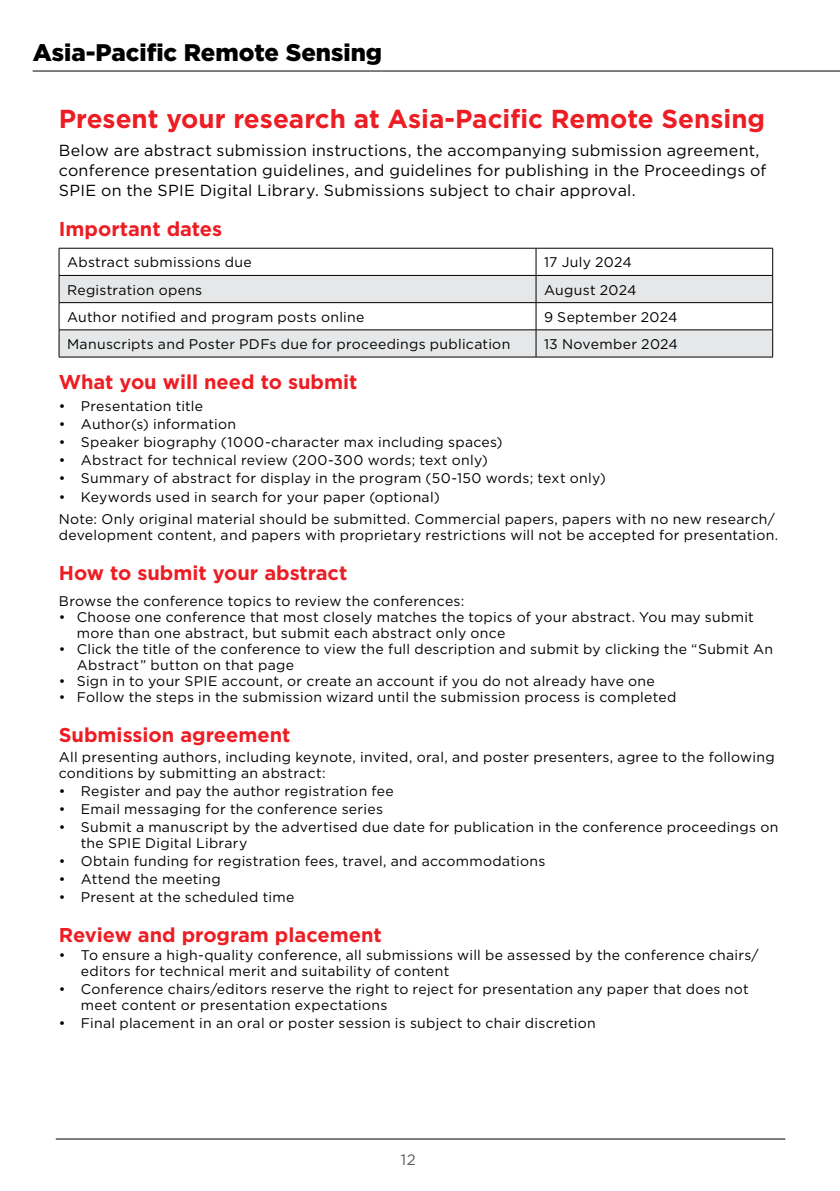
<style>
.page{position:relative;width:840px;height:1191px;background:#fff}
.page>*{position:absolute;margin:0;border:0;box-sizing:border-box;transform-origin:0 0}
.t1{font:700 26px "Gotham";color:#ed1d24}
.t2{font:900 24px "Gotham";color:#000}
.t3{font:700 20px "Gotham";color:#ed1d24}
.t4{font:16px/20px "Gotham";letter-spacing:.015em;color:#000}
.t5{font:15px "Gotham";color:#58595b}
.t6{font:14px/16px "Gotham";letter-spacing:.02em;color:#000}
</style>
<div class="page">
<hr style="left:56px;top:1138px;width:728px;height:1px;background:#000">
<svg style="left:60px;top:276px;width:711px;height:81px;fill:#e6e7e8"></svg>
<hr style="left:59px;top:248px;width:476px;height:1px;background:#000">
<hr style="left:535px;top:248px;width:237px;height:1px;background:#000">
<hr style="left:59px;top:275px;width:476px;height:1px;background:#000">
<hr style="left:535px;top:275px;width:237px;height:1px;background:#000">
<hr style="left:59px;top:302px;width:476px;height:1px;background:#000">
<hr style="left:535px;top:302px;width:237px;height:1px;background:#000">
<hr style="left:59px;top:329px;width:476px;height:1px;background:#000">
<svg style="left:59px;top:248px;width:1px;height:109px"></svg>
<hr style="left:535px;top:329px;width:237px;height:1px;background:#000">
<svg style="left:535px;top:248px;width:1px;height:109px"></svg>
<svg style="left:771px;top:248px;width:1px;height:109px"></svg>
<hr style="left:59px;top:357px;width:476px;height:1px;background:#000">
<hr style="left:535px;top:357px;width:237px;height:1px;background:#000">
<hr style="left:33px;top:70px;width:806px;height:1px;background:#000">
<h2 class="t2" style="left:33px;top:36px;width:351px">Asia-Pacific Remote Sensing</h2>
<h1 class="t1" style="left:59px;top:101px;width:707px">Present your research at Asia-Pacific Remote Sensing</h1>
<p class="t4" style="left:59px;top:140px;width:708px">Below are abstract submission instructions, the accompanying submission agreement, conference presentation guidelines, and guidelines for publishing in the Proceedings of<br>SPIE on the SPIE Digital Library. Submissions subject to chair approval.</p>
<h3 class="t3" style="left:59px;top:216px;width:165px">Important dates</h3>
<p class="t6" style="left:67px;top:254px;width:186px">Abstract submissions due</p>
<p class="t6" style="left:543px;top:254px;width:89px">17 July 2024</p>
<p class="t6" style="left:67px;top:281px;width:137px">Registration opens</p>
<p class="t6" style="left:543px;top:281px;width:94px">August 2024</p>
<p class="t6" style="left:67px;top:308px;width:299px">Author notified and program posts online</p>
<p class="t6" style="left:543px;top:308px;width:135px">9 September 2024</p>
<p class="t6" style="left:67px;top:336px;width:444px">Manuscripts and Poster PDFs due for proceedings publication</p>
<p class="t6" style="left:543px;top:336px;width:135px">13 November 2024</p>
<h3 class="t3" style="left:59px;top:369px;width:300px">What you will need to submit</h3>
<p class="t6" style="left:59px;top:398px;width:146px">• Presentation title</p>
<p class="t6" style="left:59px;top:416px;width:179px">• Author(s) information</p>
<p class="t6" style="left:59px;top:434px;width:445px">• Speaker biography (1000-character max including spaces)</p>
<p class="t6" style="left:59px;top:452px;width:430px">• Abstract for technical review (200-300 words; text only)</p>
<p class="t6" style="left:59px;top:470px;width:548px">• Summary of abstract for display in the program (50-150 words; text only)</p>
<p class="t6" style="left:59px;top:485px;width:717px;line-height:22px">• Keywords used in search for your paper (optional)<br>Note: Only original material should be submitted. Commercial papers, papers with no new research/</p>
<p class="t6" style="left:59px;top:526px;width:720px">development content, and papers with proprietary restrictions will not be accepted for presentation.</p>
<h3 class="t3" style="left:59px;top:559px;width:290px">How to submit your abstract</h3>
<p class="t6" style="left:59px;top:592px;width:407px">Browse the conference topics to review the conferences:</p>
<p class="t6" style="left:77px;top:608px;width:678px;text-indent:-18px">• Choose one conference that most closely matches the topics of your abstract. You may submit more than one abstract, but submit each abstract only once</p>
<p class="t6" style="left:77px;top:640px;width:697px;text-indent:-18px">• Click the title of the conference to view the full description and submit by clicking the “Submit An<br>Abstract” button on that page</p>
<p class="t6" style="left:59px;top:672px;width:597px">• Sign in to your SPIE account, or create an account if you do not already have one</p>
<p class="t6" style="left:59px;top:688px;width:618px">• Follow the steps in the submission wizard until the submission process is completed</p>
<h3 class="t3" style="left:59px;top:721px;width:233px">Submission agreement</h3>
<p class="t6" style="left:59px;top:748px;width:717px">All presenting authors, including keynote, invited, oral, and poster presenters, agree to the following conditions by submitting an abstract:</p>
<p class="t6" style="left:59px;top:782px;width:336px">• Register and pay the author registration fee</p>
<p class="t6" style="left:59px;top:800px;width:325px">• Email messaging for the conference series</p>
<p class="t6" style="left:81px;top:818px;width:698px;text-indent:-22px">• Submit a manuscript by the advertised due date for publication in the conference proceedings on the SPIE Digital Library</p>
<p class="t6" style="left:59px;top:852px;width:488px">• Obtain funding for registration fees, travel, and accommodations</p>
<p class="t6" style="left:59px;top:870px;width:163px">• Attend the meeting</p>
<p class="t6" style="left:59px;top:888px;width:237px">• Present at the scheduled time</p>
<h3 class="t3" style="left:59px;top:921px;width:324px">Review and program placement</h3>
<p class="t6" style="left:81px;top:946px;width:679px;text-indent:-22px">• To ensure a high-quality conference, all submissions will be assessed by the conference chairs/ editors for technical merit and suitability of content</p>
<p class="t6" style="left:81px;top:980px;width:669px;text-indent:-22px">• Conference chairs/editors reserve the right to reject for presentation any paper that does not meet content or presentation expectations</p>
<p class="t6" style="left:59px;top:1014px;width:538px">• Final placement in an oral or poster session is subject to chair discretion</p>
<p class="t5" style="left:401px;top:1150px;width:16px">12</p>
</div>
